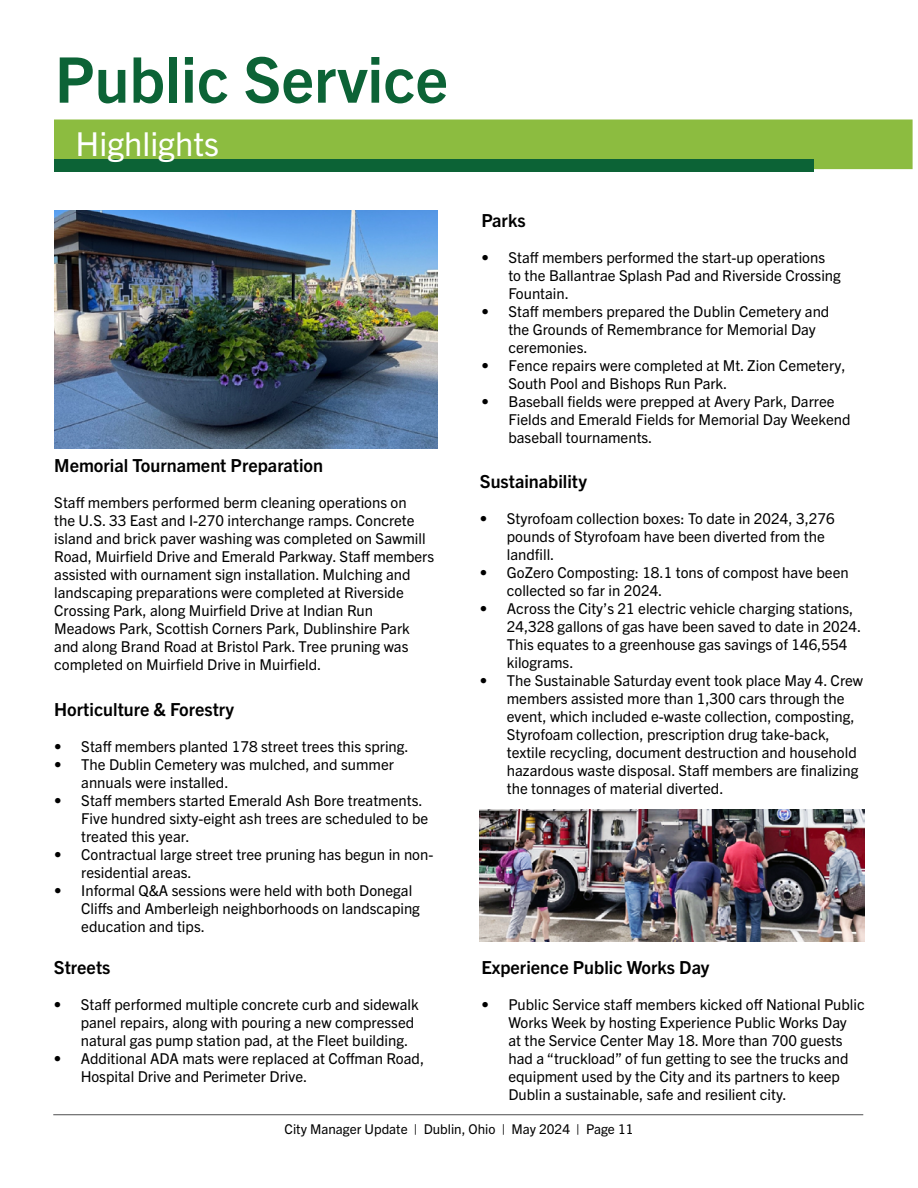
<style>
.page{position:relative;width:918px;height:1188px;background:#fff}
.page>*{position:absolute;margin:0;border:0;box-sizing:border-box;transform-origin:0 0}
.t1{font:700 63px "Trade Gothic Next LT Pro";color:#0c6336}
.t2{font:33px "Trade Gothic Next LT Pro";color:#fff}
.t3{font:700 18px "Trade Gothic Next LT Pro";color:#000}
.t4{font:15px/18px "Trade Gothic Next LT Pro";color:#000}
.t5{font:13.5px "Trade Gothic Next LT Pro";color:#000}
</style>
<div class="page">
<div style="left:54px;top:120px;width:859px;height:49px;background:#8cbc40"></div>
<div style="left:54px;top:159px;width:760px;height:13px;background:#0c6336"></div>
<hr style="left:53px;top:1114px;width:810px;height:1px;background:#4d4d4f">
<img style="left:54px;top:211px;width:383px;height:237px">
<img style="left:480px;top:809px;width:385px;height:133px">
<h1 class="t1" style="left:55px;top:36px;width:395px">Public Service</h1>
<h2 class="t2" style="left:76px;top:121px;width:145px">Highlights</h2>
<p class="t3" style="left:54px;top:453px;width:270px">Memorial Tournament Preparation</p>
<p class="t4" style="left:54px;top:492px;width:381px">Staff members performed berm cleaning operations on<br>the U.S. 33 East and I-270 interchange ramps. Concrete island and brick paver washing was completed on Sawmill Road, Muirfield Drive and Emerald Parkway. Staff members assisted with ournament sign installation. Mulching and landscaping preparations were completed at Riverside Crossing Park, along Muirfield Drive at Indian Run Meadows Park, Scottish Corners Park, Dublinshire Park and along Brand Road at Bristol Park. Tree pruning was completed on Muirfield Drive in Muirfield.</p>
<p class="t3" style="left:54px;top:697px;width:181px">Horticulture &amp; Forestry</p>
<p class="t4" style="left:54px;top:736px;width:356px">• Staff members planted 178 street trees this spring.</p>
<p class="t4" style="left:81px;top:754px;width:314px;text-indent:-27px">• The Dublin Cemetery was mulched, and summer annuals were installed.</p>
<p class="t4" style="left:81px;top:790px;width:348px;text-indent:-27px">• Staff members started Emerald Ash Bore treatments.<br>Five hundred sixty-eight ash trees are scheduled to be treated this year.</p>
<p class="t4" style="left:81px;top:844px;width:354px;text-indent:-27px">• Contractual large street tree pruning has begun in non&shy;residential areas.</p>
<p class="t4" style="left:81px;top:880px;width:340px;text-indent:-27px">• Informal Q&amp;A sessions were held with both Donegal<br>Cliffs and Amberleigh neighborhoods on landscaping education and tips.</p>
<p class="t3" style="left:54px;top:955px;width:58px">Streets</p>
<p class="t4" style="left:81px;top:994px;width:340px;text-indent:-27px">• Staff performed multiple concrete curb and sidewalk panel repairs, along with pouring a new compressed natural gas pump station pad, at the Fleet building.</p>
<p class="t4" style="left:81px;top:1048px;width:345px;text-indent:-27px">• Additional ADA mats were replaced at Coffman Road,<br>Hospital Drive and Perimeter Drive.</p>
<p class="t3" style="left:481px;top:208px;width:46px">Parks</p>
<p class="t4" style="left:508px;top:248px;width:334px;text-indent:-27px">• Staff members performed the start-up operations to the Ballantrae Splash Pad and Riverside Crossing<br>Fountain.</p>
<p class="t4" style="left:508px;top:302px;width:323px;text-indent:-27px">• Staff members prepared the Dublin Cemetery and the Grounds of Remembrance for Memorial Day ceremonies.</p>
<p class="t4" style="left:508px;top:356px;width:339px;text-indent:-27px">• Fence repairs were completed at Mt. Zion Cemetery,<br>South Pool and Bishops Run Park.</p>
<p class="t4" style="left:508px;top:392px;width:344px;text-indent:-27px">• Baseball fields were prepped at Avery Park, Darree<br>Fields and Emerald Fields for Memorial Day Weekend baseball tournaments.</p>
<p class="t3" style="left:480px;top:469px;width:109px">Sustainability</p>
<p class="t4" style="left:507px;top:509px;width:329px;text-indent:-27px">• Styrofoam collection boxes: To date in 2024, 3,276 pounds of Styrofoam have been diverted from the landfill.</p>
<p class="t4" style="left:507px;top:563px;width:343px;text-indent:-27px">• GoZero Composting: 18.1 tons of compost have been collected so far in 2024.</p>
<p class="t4" style="left:507px;top:599px;width:356px;text-indent:-27px">• Across the City’s 21 electric vehicle charging stations, 24,328 gallons of gas have been saved to date in 2024.<br>This equates to a greenhouse gas savings of 146,554 kilograms.</p>
<p class="t4" style="left:507px;top:671px;width:358px;text-indent:-27px">• The Sustainable Saturday event took place May 4. Crew members assisted more than 1,300 cars through the event, which included e-waste collection, composting, Styrofoam collection, prescription drug take-back, textile recycling, document destruction and household hazardous waste disposal. Staff members are finalizing the tonnages of material diverted.</p>
<p class="t3" style="left:481px;top:955px;width:230px">Experience Public Works Day</p>
<p class="t4" style="left:508px;top:994px;width:358px;text-indent:-27px">• Public Service staff members kicked off National Public Works Week by hosting Experience Public Works Day<br>at the Service Center May 18. More than 700 guests had a “truckload” of fun getting to see the trucks and equipment used by the City and its partners to keep Dublin a sustainable, safe and resilient city.</p>
<p class="t5" style="left:285px;top:1119px;width:350px">City Manager Update | Dublin, Ohio | May 2024 | Page 11</p>
</div>
